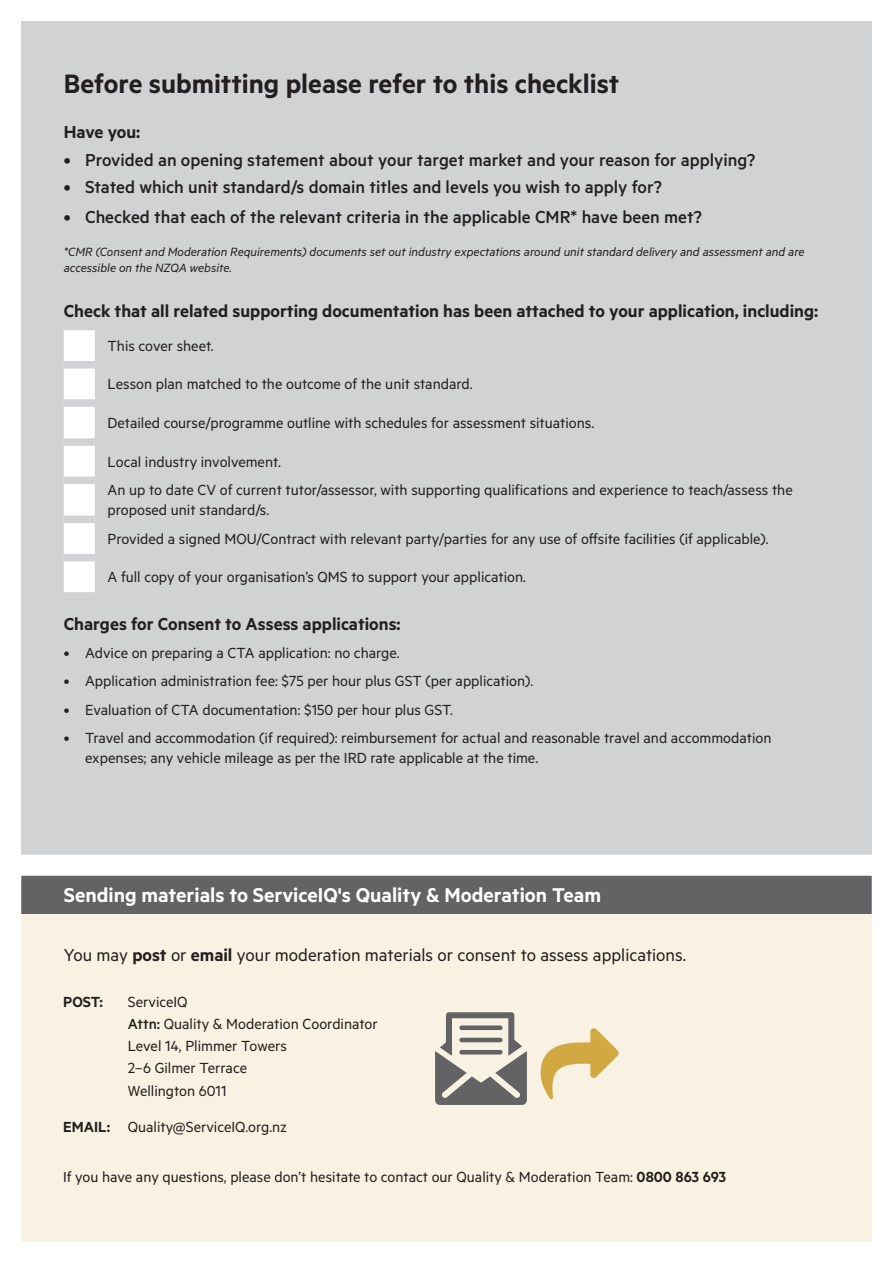
<style>
.page{position:relative;width:893px;height:1263px;background:#fff}
.page>*{position:absolute;margin:0;border:0;box-sizing:border-box;transform-origin:0 0}
.t1{font:600 30px "Metric";color:#231f20}
.t2{font:600 22.5px "Metric";color:#fff}
.t3{font:500 19.5px "Metric";color:#231f20}
.t4{font:600 19.5px "Metric";color:#231f20}
.t5{font:19.5px "Metric";color:#231f20}
.t6{font:16.5px/22.2px "Metric";color:#231f20}
.t7{font:600 16.5px "Metric";color:#231f20}
.t8{font:italic 13.5px/16.2px "Metric";color:#231f20}
.s1{font-weight:600}
.s2{font-weight:500}
</style>
<div class="page">
<div style="left:21px;top:21px;width:851px;height:1221px;background:#d1d2d4"></div>
<div style="left:64px;top:330px;width:31px;height:262px;background:#fff"></div>
<div style="left:64px;top:361px;width:31px;height:7px;background:#d1d2d4"></div>
<div style="left:64px;top:399px;width:31px;height:8px;background:#d1d2d4"></div>
<div style="left:64px;top:438px;width:31px;height:8px;background:#d1d2d4"></div>
<div style="left:64px;top:477px;width:31px;height:7px;background:#d1d2d4"></div>
<div style="left:64px;top:516px;width:31px;height:7px;background:#d1d2d4"></div>
<div style="left:64px;top:554px;width:31px;height:7px;background:#d1d2d4"></div>
<svg style="left:21px;top:854px;width:851px;height:388px;background:#e9e3d6"></svg>
<svg style="left:435px;top:1012px;width:92px;height:93px;background:#a8a59f"></svg>
<svg style="left:541px;top:1028px;width:78px;height:71px;background:#e9d5a4"></svg>
<h1 class="t1" style="left:64px;top:66px;width:557px">Before submitting please refer to this checklist</h1>
<p class="t4" style="left:64px;top:120px;width:78px">Have you:</p>
<p class="t3" style="left:64px;top:148px;width:693px">• Provided an opening statement about your target market and your reason for applying?</p>
<p class="t3" style="left:64px;top:176px;width:599px">• Stated which unit standard/s domain titles and levels you wish to apply for?</p>
<p class="t3" style="left:64px;top:205px;width:639px">• Checked that each of the relevant criteria in the applicable CMR* have been met?</p>
<p class="t8" style="left:64px;top:243px;width:742px">*CMR (Consent and Moderation Requirements) documents set out industry expectations around unit standard delivery and assessment and are accessible on the NZQA website.</p>
<p class="t4" style="left:64px;top:299px;width:756px">Check that all related supporting documentation has been attached to your application, including:</p>
<p class="t6" style="left:108px;top:334px;width:108px">This cover sheet.</p>
<p class="t6" style="left:108px;top:372px;width:366px">Lesson plan matched to the outcome of the unit standard.</p>
<p class="t6" style="left:108px;top:411px;width:488px">Detailed course/programme outline with schedules for assessment situations.</p>
<p class="t6" style="left:108px;top:446px;width:687px;line-height:28.8px">Local industry involvement.<br>An up to date CV of current tutor/assessor, with supporting qualifications and experience to teach/assess the</p>
<p class="t6" style="left:108px;top:495px;width:663px;line-height:28.8px">proposed unit standard/s.<br>Provided a signed MOU/Contract with relevant party/parties for any use of offsite facilities (if applicable).</p>
<p class="t6" style="left:108px;top:565px;width:420px">A full copy of your organisation’s QMS to support your application.</p>
<p class="t4" style="left:64px;top:612px;width:338px">Charges for Consent to Assess applications:</p>
<p class="t6" style="left:64px;top:641px;width:337px">• Advice on preparing a CTA application: no charge.</p>
<p class="t6" style="left:64px;top:670px;width:471px">• Application administration fee: $75 per hour plus GST (per application).</p>
<p class="t6" style="left:64px;top:698px;width:391px">• Evaluation of CTA documentation: $150 per hour plus GST.</p>
<p class="t6" style="left:85px;top:727px;width:688px;line-height:19.8px;text-indent:-21px">• Travel and accommodation (if required): reimbursement for actual and reasonable travel and accommodation expenses; any vehicle mileage as per the IRD rate applicable at the time.</p>
<h2 class="t2" style="left:64px;top:882px;width:539px">Sending materials to ServiceIQ's Quality &amp; Moderation Team</h2>
<p class="t5" style="left:64px;top:944px;width:624px">You may <span class="s1">post</span> or <span class="s1">email</span> your moderation materials or consent to assess applications.</p>
<p class="t7" style="left:63px;top:991px;width:41px">POST:</p>
<p class="t6" style="left:128px;top:990px;width:252px">ServiceIQ<br><span class="s2">Attn:</span> Quality &amp; Moderation Coordinator<br>Level 14, Plimmer Towers<br>2–6 Gilmer Terrace<br>Wellington 6011</p>
<p class="t6" style="left:63px;top:1115px;width:225px"><span class="s1">EMAIL:</span> Quality@ServiceIQ.org.nz</p>
<p class="t6" style="left:63px;top:1165px;width:665px">If you have any questions, please don’t hesitate to contact our Quality &amp; Moderation Team: <span class="s1">0800 863 693</span></p>
</div>
